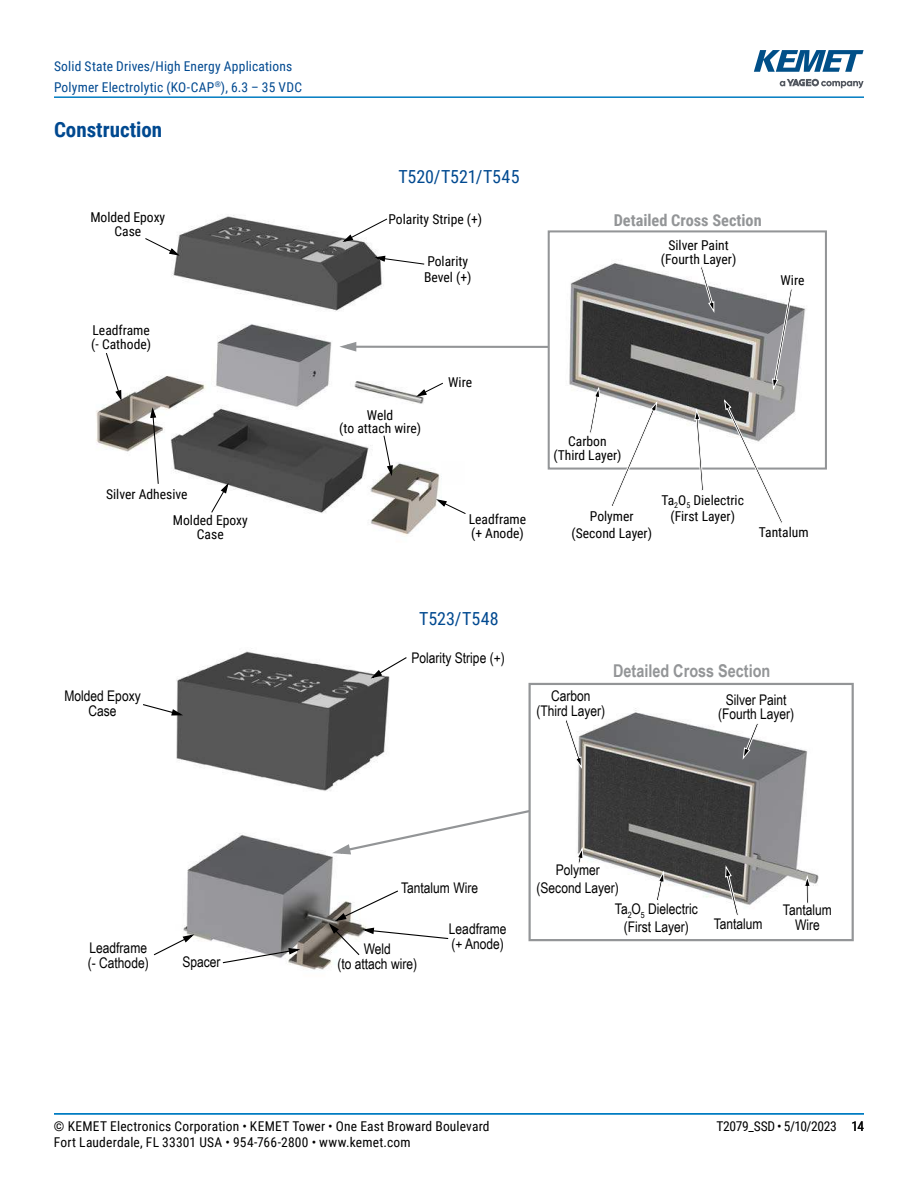
<style>
.page{position:relative;width:918px;height:1188px;background:#fff}
.page>*{position:absolute;margin:0;border:0;box-sizing:border-box;transform-origin:0 0}
.t1{font:700 21px "Roboto Condensed";color:#004990}
.t2{font:18px "Roboto Condensed";letter-spacing:-.005em;color:#004990}
.t3{font:700 17.55px "Arial Narrow";color:#939597}
.t4{font:700 16.35px "Roboto Condensed";color:#939597}
.t5{font:14.7px/14.7px "Arial Narrow";color:#000;text-align:center}
.t6{font:13.65px/13.6px "Roboto Condensed";color:#000;text-align:center}
.t7{font:13.5px "Roboto Condensed";letter-spacing:.015em;color:#000}
.t8{font:13.5px/21px "Roboto Condensed";letter-spacing:.015em;color:#004990}
.t9{font:13.5px "Roboto Condensed";letter-spacing:-.025em;color:#000}
</style>
<div class="page">
<hr style="left:54px;top:1113px;width:810px;height:2px;background:#007cc2">
<hr style="left:54px;top:96px;width:810px;height:2px;background:#007cc2">
<svg style="left:780px;top:79px;width:84px;height:9px"></svg>
<svg style="left:754px;top:50px;width:110px;height:22px"></svg>
<img style="left:96px;top:215px;width:348px;height:321px">
<img style="left:444px;top:230px;width:362px;height:240px">
<svg style="left:105px;top:352px;width:17px;height:51px"></svg>
<svg style="left:434px;top:498px;width:32px;height:17px"></svg>
<svg style="left:414px;top:382px;width:30px;height:16px"></svg>
<svg style="left:144px;top:237px;width:38px;height:20px"></svg>
<svg style="left:210px;top:481px;width:20px;height:33px"></svg>
<svg style="left:372px;top:255px;width:53px;height:10px"></svg>
<svg style="left:383px;top:435px;width:11px;height:44px"></svg>
<svg style="left:149px;top:405px;width:10px;height:80px"></svg>
<svg style="left:340px;top:218px;width:48px;height:25px"></svg>
<hr style="left:354px;top:346px;width:195px;height:2px;background:#939597">
<svg style="left:332px;top:339px;width:27px;height:15px"></svg>
<div style="left:548px;top:230px;width:279px;height:240px;border:2px solid #939597"></div>
<svg style="left:700px;top:266px;width:15px;height:48px"></svg>
<svg style="left:772px;top:288px;width:21px;height:103px"></svg>
<svg style="left:724px;top:399px;width:60px;height:124px"></svg>
<svg style="left:694px;top:408px;width:10px;height:83px"></svg>
<svg style="left:589px;top:386px;width:11px;height:48px"></svg>
<svg style="left:610px;top:400px;width:48px;height:106px"></svg>
<img style="left:176px;top:651px;width:441px;height:319px">
<img style="left:467px;top:690px;width:387px;height:280px">
<svg style="left:324px;top:808px;width:205px;height:49px"></svg>
<div style="left:529px;top:683px;width:325px;height:258px;border:2px solid #939597"></div>
<svg style="left:742px;top:722px;width:17px;height:39px"></svg>
<svg style="left:576px;top:846px;width:8px;height:18px"></svg>
<svg style="left:368px;top:656px;width:40px;height:24px"></svg>
<svg style="left:153px;top:933px;width:44px;height:23px"></svg>
<svg style="left:143px;top:703px;width:43px;height:13px"></svg>
<svg style="left:725px;top:864px;width:14px;height:52px"></svg>
<svg style="left:564px;top:719px;width:18px;height:51px"></svg>
<svg style="left:655px;top:870px;width:10px;height:32px"></svg>
<svg style="left:327px;top:889px;width:122px;height:67px"></svg>
<svg style="left:804px;top:874px;width:7px;height:30px"></svg>
<svg style="left:222px;top:947px;width:81px;height:17px"></svg>
<p class="t8" style="left:54px;top:57px;width:250px">Solid State Drives/High Energy Applications<br>Polymer Electrolytic (KO-CAP<sup>®</sup>), 6.3 – 35 VDC</p>
<h1 class="t1" style="left:54px;top:115px;width:110px">Construction</h1>
<p class="t6" style="left:90px;top:212px;width:76px">Molded Epoxy<br>Case</p>
<p class="t6" style="left:91px;top:325px;width:61px;text-align:left">Leadframe (- Cathode)</p>
<p class="t6" style="left:106px;top:488px;width:83px">Silver Adhesive</p>
<p class="t6" style="left:173px;top:515px;width:76px">Molded Epoxy<br>Case</p>
<p class="t5" style="left:64px;top:690px;width:78px">Molded Epoxy<br>Case</p>
<h2 class="t2" style="left:398px;top:169px;width:123px">T520/T521/T545</h2>
<p class="t6" style="left:388px;top:213px;width:95px">Polarity Stripe (+)</p>
<p class="t4" style="left:614px;top:210px;width:150px">Detailed Cross Section</p>
<p class="t6" style="left:424px;top:254px;width:49px;line-height:16.4px;text-align:left">Polarity<br>Bevel (+)</p>
<p class="t6" style="left:661px;top:239px;width:77px">Silver Paint (Fourth Layer)</p>
<p class="t6" style="left:781px;top:275px;width:25px">Wire</p>
<p class="t6" style="left:339px;top:409px;width:83px">Weld<br>(to attach wire)</p>
<p class="t6" style="left:448px;top:376px;width:25px">Wire</p>
<p class="t6" style="left:553px;top:436px;width:70px">Carbon (Third Layer)</p>
<p class="t6" style="left:469px;top:514px;width:59px;text-align:left">Leadframe (+ Anode)</p>
<p class="t6" style="left:572px;top:509px;width:82px;line-height:16.4px">Polymer (Second Layer)</p>
<p class="t6" style="left:662px;top:493px;width:84px;line-height:16.4px">Ta<sub>2</sub>O<sub>5</sub> Dielectric (First Layer)</p>
<p class="t6" style="left:759px;top:527px;width:51px">Tantalum</p>
<h2 class="t2" style="left:419px;top:610px;width:81px">T523/T548</h2>
<p class="t5" style="left:411px;top:652px;width:95px">Polarity Stripe (+)</p>
<p class="t3" style="left:613px;top:661px;width:159px">Detailed Cross Section</p>
<p class="t5" style="left:536px;top:690px;width:70px">Carbon (Third Layer)</p>
<p class="t5" style="left:718px;top:694px;width:78px">Silver Paint (Fourth Layer)</p>
<p class="t5" style="left:88px;top:942px;width:62px;text-align:left">Leadframe (- Cathode)</p>
<p class="t5" style="left:182px;top:956px;width:40px">Spacer</p>
<p class="t5" style="left:401px;top:881px;width:78px">Tantalum Wire</p>
<p class="t5" style="left:337px;top:943px;width:81px">Weld<br>(to attach wire)</p>
<p class="t5" style="left:449px;top:923px;width:59px;text-align:left">Leadframe (+ Anode)</p>
<p class="t5" style="left:537px;top:863px;width:84px;line-height:17.5px">Polymer (Second Layer)</p>
<p class="t5" style="left:615px;top:902px;width:84px;line-height:17.5px">Ta<sub>2</sub>O<sub>5</sub> Dielectric (First Layer)</p>
<p class="t5" style="left:783px;top:904px;width:50px">Tantalum</p>
<p class="t5" style="left:714px;top:918px;width:50px">Tantalum</p>
<p class="t5" style="left:795px;top:919px;width:26px">Wire</p>
<p class="t7" style="left:54px;top:1120px;width:437px">© KEMET Electronics Corporation • KEMET Tower • One East Broward Boulevard</p>
<p class="t9" style="left:716px;top:1120px;width:149px">T2079_SSD • 5/10/2023 14</p>
<p class="t7" style="left:54px;top:1136px;width:358px">Fort Lauderdale, FL 33301 USA • 954-766-2800 • www.kemet.com</p>
</div>
